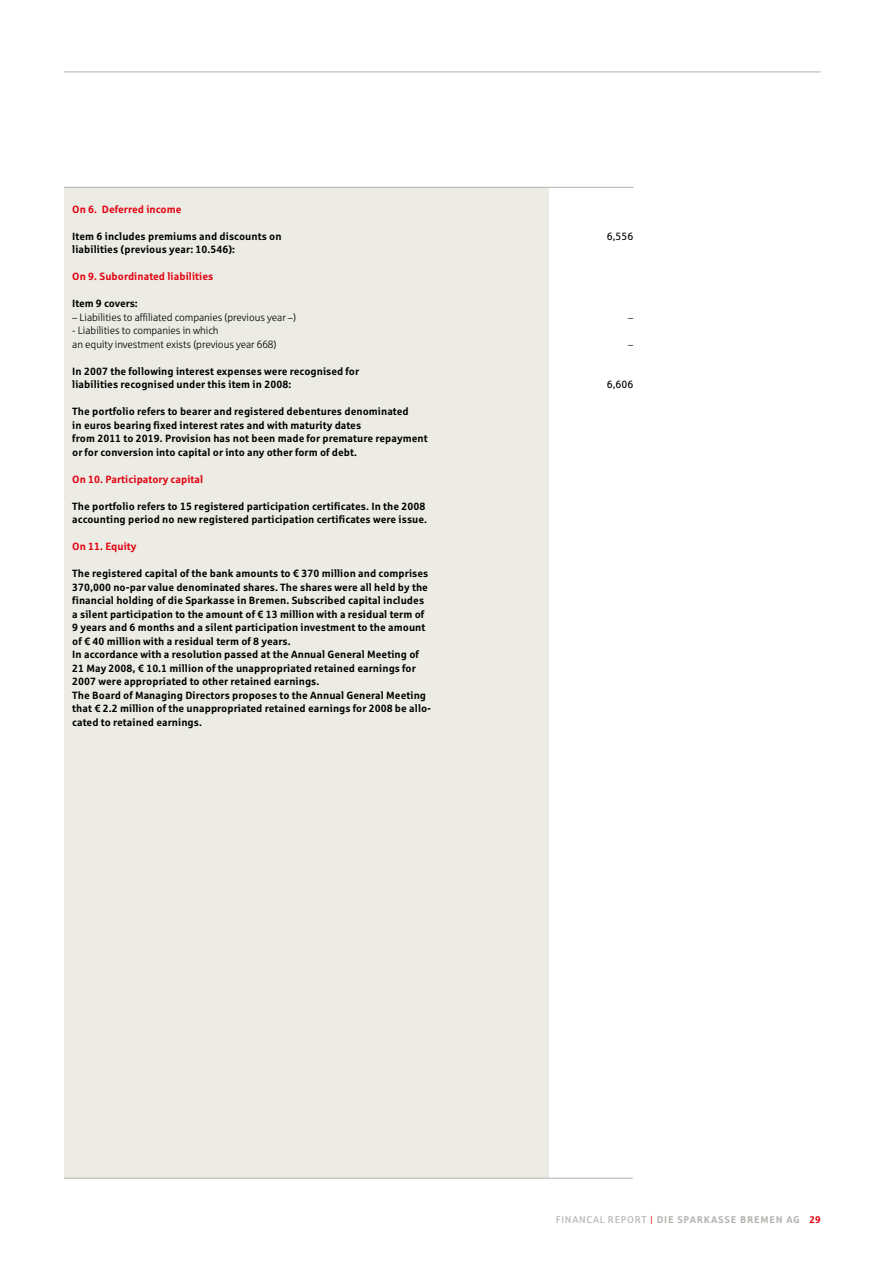
<style>
.page{position:relative;width:893px;height:1263px;background:#fff}
.page>*{position:absolute;margin:0;border:0;box-sizing:border-box;transform-origin:0 0}
.t1{font:700 10.5px/13.5px "Sparkasse Rg";letter-spacing:.005em;color:#000}
.t2{font:10.5px/13.5px "Sparkasse Lt";letter-spacing:-.005em;color:#000}
.t3{font:700 10.5px "Sparkasse Rg";letter-spacing:.005em;color:#e3000f}
.t4{font:10.5px "Sparkasse Rg";letter-spacing:.005em;color:#000}
.t5{font:700 9.75px "Sparkasse Rg";letter-spacing:.075em;color:#b1b1ad}
.t6{font:700 9.75px "Sparkasse Rg";color:#e3000f}
.s1{font-weight:400}
.s2{font-weight:400;color:#e3000f}
</style>
<div class="page">
<hr style="left:64px;top:72px;width:757px;height:1px;background:#b1b1ad">
<div style="left:64px;top:187px;width:485px;height:991px;background:#ecebe4"></div>
<hr style="left:64px;top:187px;width:570px;height:1px;background:#b1b1ad">
<hr style="left:64px;top:1178px;width:569px;height:1px;background:#b1b1ad">
<p class="t3" style="left:72px;top:202px;width:111px">On 6. Deferred income</p>
<p class="t1" style="left:72px;top:229px;width:211px">Item 6 includes premiums and discounts on</p>
<p class="t4" style="left:607px;top:230px;width:28px">6,556</p>
<p class="t1" style="left:72px;top:242px;width:164px">liabilities (previous year: 10.546):</p>
<p class="t3" style="left:72px;top:270px;width:143px">On 9. Subordinated liabilities</p>
<p class="t1" style="left:72px;top:296px;width:67px">I tem 9 covers:</p>
<p class="t2" style="left:72px;top:310px;width:225px">– Liabilities to affiliated companies (previous year –)</p>
<p class="t2" style="left:628px;top:310px;width:7px">–</p>
<p class="t2" style="left:72px;top:324px;width:206px">- Liabilities to companies in which<br>an equity investment exists (previous year 668)</p>
<p class="t2" style="left:628px;top:337px;width:7px">–</p>
<p class="t1" style="left:72px;top:364px;width:288px">I n 2007 the following interest expenses were recognised for liabilities recognised under this item in 2008:</p>
<p class="t1" style="left:72px;top:404px;width:357px">The portfolio refers to bearer and registered debentures denominated<br>in euros bearing fixed interest rates and with maturity dates<br>from 2011 to 2019. Provision has not been made for premature repayment or for conversion into capital or into any other form of debt.</p>
<p class="t3" style="left:72px;top:472px;width:132px">On 10. Participatory capital</p>
<p class="t1" style="left:72px;top:499px;width:356px">The portfolio refers to 15 registered participation certificates. I n the 2008 accounting period no new registered participation certificates were issue.</p>
<p class="t3" style="left:72px;top:540px;width:66px">On 11. Equity</p>
<p class="t1" style="left:72px;top:566px;width:360px">The registered capital of the bank amounts to € 370 million and comprises 370,000 no-par value denominated shares. The shares were all held by the financial holding of die Sparkasse in Bremen. Subscribed capital includes a silent participation to the amount of € 13 million with a residual term of 9 years and 6 months and a silent participation investment to the amount of € 40 million with a residual term of 8 years.<br>I n accordance with a resolution passed at the Annual General Meeting of 21 May 2008, € 10.1 million of the unappropriated retained earnings for 2007 were appropriated to other retained earnings.<br>The Board of Managing Directors proposes to the Annual General Meeting that € 2.2 million of the unappropriated retained earnings for 2008 be allo&shy;cated to retained earnings.</p>
<p class="t4" style="left:607px;top:378px;width:28px">6,606</p>
<p class="t5" style="left:556px;top:1213px;width:238px"><span class="s1">FI NANCAL REPORT</span> <span class="s2">|</span> Die Sparkasse Bremen AG</p>
<p class="t6" style="left:809px;top:1213px;width:13px">29</p>
</div>
